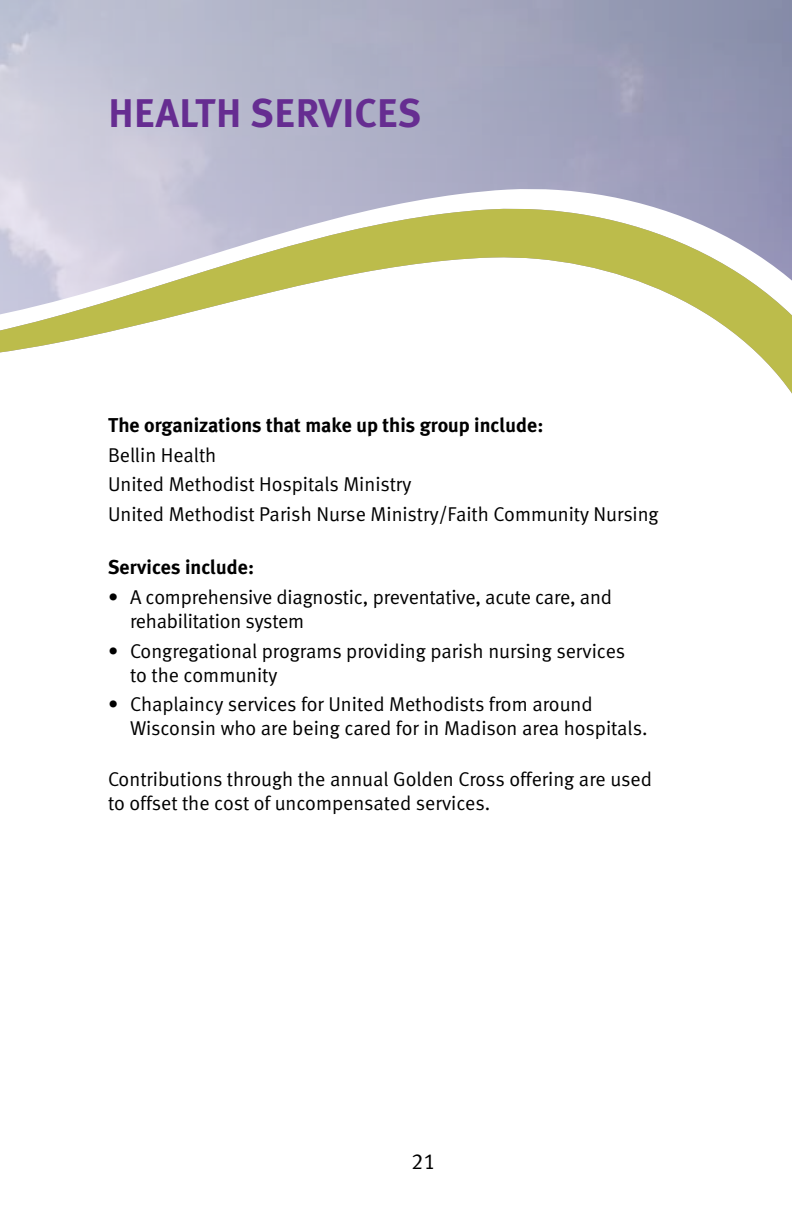
<style>
.page{position:relative;width:792px;height:1224px;background:#fff}
.page>*{position:absolute;margin:0;border:0;box-sizing:border-box;transform-origin:0 0}
.t1{font:700 40px "Meta Plus";color:#662d91}
.t2{font:22px "Meta Normal LF";color:#000}
.t3{font:20px/24px "Meta Normal LF";color:#000}
.t4{font:700 20px "Meta Plus";color:#000}
</style>
<div class="page">
<div style="left:0;top:0;width:792px;height:374px;background:linear-gradient(to right,#cdcddd,#8c8fad)"></div>
<svg style="left:0;top:189px;width:792px;height:20px"></svg>
<svg style="left:0;top:209px;width:792px;height:185px"></svg>
<h1 class="t1" style="left:108px;top:90px;width:315px">HEALTH SERVICES</h1>
<p class="t4" style="left:108px;top:413px;width:437px">The organizations that make up this group include:</p>
<p class="t3" style="left:108px;top:439px;width:552px;line-height:29.8px">Bellin Health<br>United Methodist Hospitals Ministry<br>United Methodist Parish Nurse Ministry/Faith Community Nursing</p>
<p class="t4" style="left:108px;top:556px;width:148px">Services include:</p>
<p class="t3" style="left:130px;top:585px;width:484px;text-indent:-22px">• A comprehensive diagnostic, preventative, acute care, and rehabilitation system</p>
<p class="t3" style="left:130px;top:638px;width:497px;text-indent:-22px">• Congregational programs providing parish nursing services to the community</p>
<p class="t3" style="left:130px;top:692px;width:519px;text-indent:-22px">• Chaplaincy services for United Methodists from around<br>Wisconsin who are being cared for in Madison area hospitals.</p>
<p class="t3" style="left:108px;top:767px;width:546px">Contributions through the annual Golden Cross offering are used to offset the cost of uncompensated services.</p>
<p class="t2" style="left:411px;top:1149px;width:26px">21</p>
</div>
